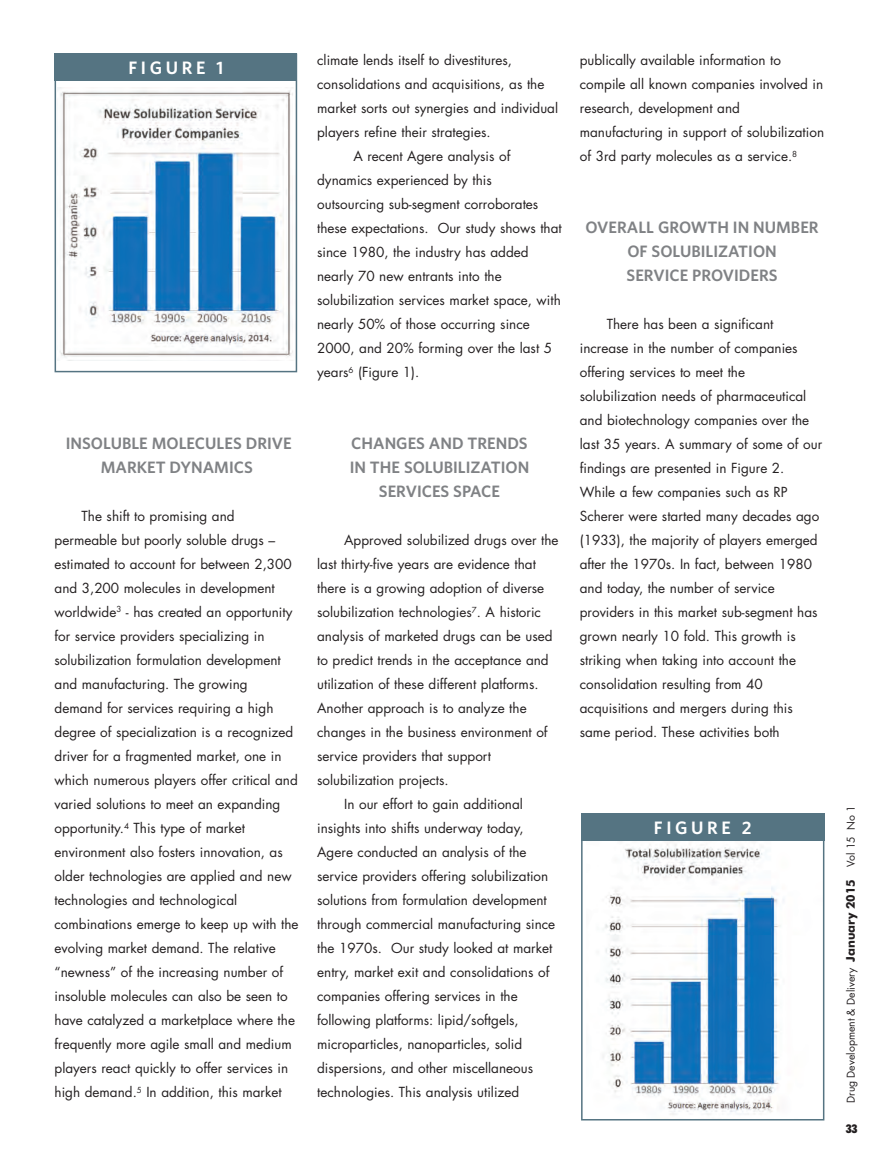
<style>
.page{position:relative;width:879px;height:1174px;background:#fff}
.page>*{position:absolute;margin:0;border:0;box-sizing:border-box;transform-origin:0 0}
.t1{font:600 18px "Whitney";letter-spacing:.2em;color:#fff}
.t2{font:600 16.5px/24px "Whitney";color:#808285;text-align:center}
.t3{font:13.5px/24px "Futura";color:#231f20}
.t4{font:900 condensed 12px "Futura BT";color:#231f20}
.t5{font:10.5px "Futura";color:#231f20}
.s1{font-family:"Futura BT";font-weight:700;font-size:12px}
</style>
<div class="page">
<img style="left:58px;top:88px;width:235px;height:270px">
<div style="left:55px;top:53px;width:242px;height:319px;border:2px solid #557482"></div>
<div style="left:55px;top:53px;width:242px;height:27px;background:#557482"></div>
<img style="left:587px;top:840px;width:234px;height:275px">
<div style="left:581px;top:813px;width:243px;height:307px;border:2px solid #557482"></div>
<div style="left:581px;top:813px;width:243px;height:27px;background:#557482"></div>
<h1 class="t1" style="left:128px;top:57px;width:96px">FIGURE 1</h1>
<p class="t2" style="left:66px;top:431px;width:227px">INSOLUBLE MOLECULES DRIVE<br>MARKET DYNAMICS</p>
<p class="t3" style="left:55px;top:505px;width:245px;text-indent:27px">The shift to promising and permeable but poorly soluble drugs – estimated to account for between 2,300 and 3,200 molecules in development worldwide<sup>3</sup> - has created an opportunity for service providers specializing in solubilization formulation development and manufacturing. The growing demand for services requiring a high degree of specialization is a recognized driver for a fragmented market, one in which numerous players offer critical and varied solutions to meet an expanding opportunity.<sup>4</sup> This type of market environment also fosters innovation, as older technologies are applied and new technologies and technological combinations emerge to keep up with the evolving market demand. The relative “newness” of the increasing number of insoluble molecules can also be seen to have catalyzed a marketplace where the frequently more agile small and medium players react quickly to offer services in high demand.<sup>5</sup> In addition, this market</p>
<p class="t3" style="left:317px;top:49px;width:196px">climate lends itself to divestitures,</p>
<p class="t3" style="left:317px;top:73px;width:229px">consolidations and acquisitions, as the</p>
<p class="t3" style="left:317px;top:97px;width:242px">market sorts out synergies and individual</p>
<p class="t3" style="left:317px;top:121px;width:175px">players refine their strategies.</p>
<p class="t3" style="left:353px;top:145px;width:158px">A recent Agere analysis of</p>
<p class="t3" style="left:317px;top:169px;width:176px">dynamics experienced by this</p>
<p class="t3" style="left:317px;top:193px;width:223px">outsourcing sub-segment corroborates</p>
<p class="t3" style="left:317px;top:217px;width:246px">these expectations. Our study shows that</p>
<p class="t3" style="left:317px;top:241px;width:213px">since 1980, the industry has added</p>
<p class="t3" style="left:317px;top:265px;width:186px">nearly 70 new entrants into the</p>
<p class="t3" style="left:317px;top:289px;width:245px">solubilization services market space, with</p>
<p class="t3" style="left:317px;top:313px;width:214px">nearly 50% of those occurring since</p>
<p class="t3" style="left:317px;top:337px;width:236px">2000, and 20% forming over the last 5</p>
<p class="t3" style="left:317px;top:361px;width:104px">years<sup>6</sup> (Figure 1).</p>
<p class="t2" style="left:350px;top:431px;width:181px">CHANGES AND TRENDS<br>IN THE SOLUBILIZATION<br>SERVICES SPACE</p>
<p class="t3" style="left:344px;top:529px;width:216px">Approved solubilized drugs over the</p>
<p class="t3" style="left:317px;top:553px;width:220px">last thirty-five years are evidence that</p>
<p class="t3" style="left:317px;top:577px;width:229px">there is a growing adoption of diverse</p>
<p class="t3" style="left:317px;top:601px;width:225px">solubilization technologies<sup>7</sup>. A historic</p>
<p class="t3" style="left:317px;top:625px;width:237px">analysis of marketed drugs can be used</p>
<p class="t3" style="left:317px;top:649px;width:233px">to predict trends in the acceptance and</p>
<p class="t3" style="left:317px;top:673px;width:223px">utilization of these different platforms.</p>
<p class="t3" style="left:317px;top:697px;width:211px">Another approach is to analyze the</p>
<p class="t3" style="left:317px;top:721px;width:232px">changes in the business environment of</p>
<p class="t3" style="left:317px;top:745px;width:175px">service providers that support</p>
<p class="t3" style="left:317px;top:769px;width:133px">solubilization projects.</p>
<p class="t3" style="left:344px;top:793px;width:180px">In our effort to gain additional</p>
<p class="t3" style="left:317px;top:817px;width:208px">insights into shifts underway today,</p>
<p class="t3" style="left:317px;top:841px;width:211px">Agere conducted an analysis of the</p>
<p class="t3" style="left:317px;top:865px;width:232px">service providers offering solubilization</p>
<p class="t3" style="left:317px;top:889px;width:231px">solutions from formulation development</p>
<p class="t3" style="left:317px;top:913px;width:239px">through commercial manufacturing since</p>
<p class="t3" style="left:317px;top:937px;width:237px">the 1970s. Our study looked at market</p>
<p class="t3" style="left:317px;top:961px;width:234px">entry, market exit and consolidations of</p>
<p class="t3" style="left:317px;top:985px;width:202px">companies offering services in the</p>
<p class="t3" style="left:317px;top:1009px;width:203px">following platforms: lipid/softgels,</p>
<p class="t3" style="left:317px;top:1033px;width:206px">microparticles, nanoparticles, solid</p>
<p class="t3" style="left:317px;top:1057px;width:217px">dispersions, and other miscellaneous</p>
<p class="t3" style="left:317px;top:1081px;width:204px">technologies. This analysis utilized</p>
<p class="t3" style="left:580px;top:49px;width:246px">publically available information to compile all known companies involved in research, development and manufacturing in support of solubilization of 3rd party molecules as a service.<sup>8</sup></p>
<p class="t2" style="left:585px;top:215px;width:235px">OVERALL GROWTH IN NUMBER<br>OF SOLUBILIZATION<br>SERVICE PROVIDERS</p>
<p class="t3" style="left:580px;top:313px;width:244px;text-indent:27px">There has been a significant increase in the number of companies offering services to meet the solubilization needs of pharmaceutical and biotechnology companies over the last 35 years. A summary of some of our findings are presented in Figure 2.<br>While a few companies such as RP Scherer were started many decades ago (1933), the majority of players emerged after the 1970s. In fact, between 1980 and today, the number of service providers in this market sub-segment has grown nearly 10 fold. This growth is striking when taking into account the consolidation resulting from 40 acquisitions and mergers during this same period. These activities both</p>
<h1 class="t1" style="left:654px;top:817px;width:99px">FIGURE 2</h1>
<p class="t5" style="left:846px;top:1102px;width:299px;rotate:-90deg">Drug Development &amp; Delivery <span class="s1">January 2015</span> Vol 15 No 1</p>
<p class="t4" style="left:845px;top:1123px;width:13px">33</p>
</div>
